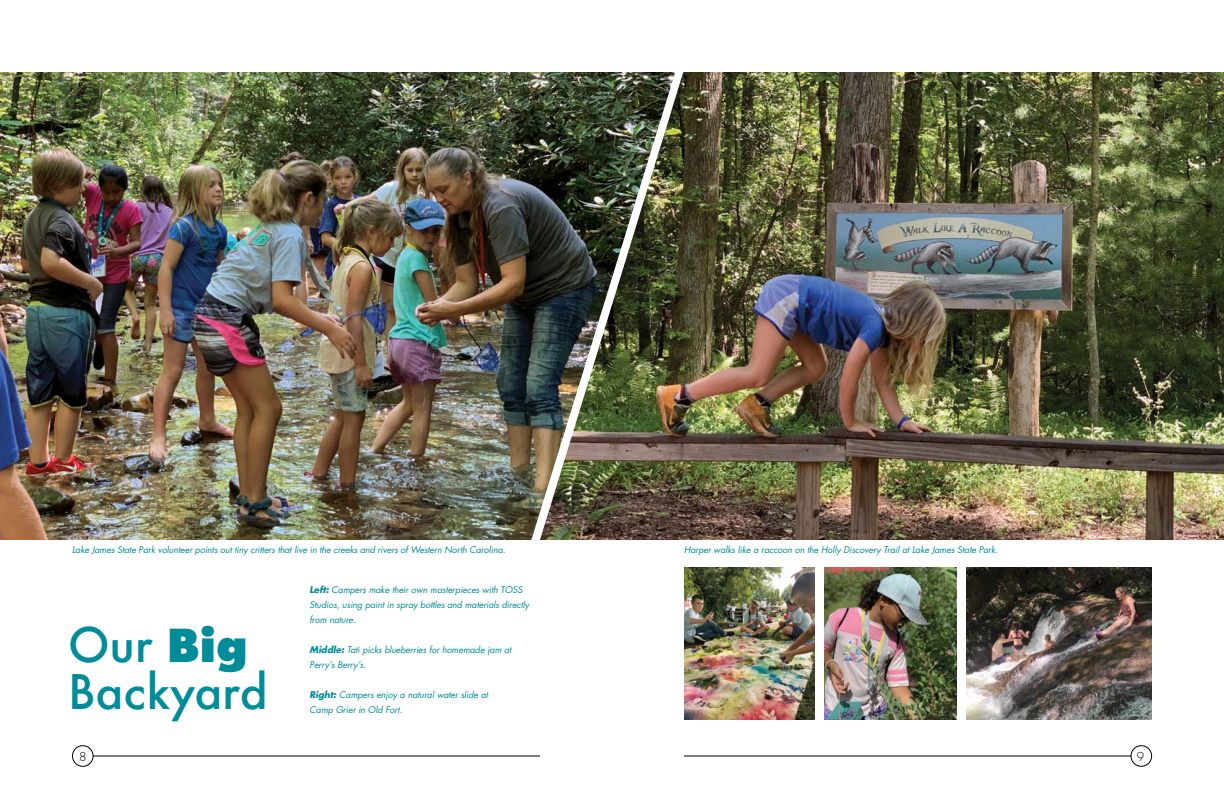
<style>
.page{position:relative;width:1224px;height:792px;background:#fff}
.page>*{position:absolute;margin:0;border:0;box-sizing:border-box;transform-origin:0 0}
.t1{font:500 46.6px/46.6px "Futura";color:#008c99}
.t2{font:300 12px "Futura";color:#000}
.t3{font:italic 9px/15px "Futura";letter-spacing:-.01em;color:#008c99}
.s1{font-weight:700}
.s2{font-family:"Futura BT";font-weight:900}
</style>
<div class="page">
<img style="left:824px;top:567px;width:133px;height:153px">
<img style="left:684px;top:567px;width:131px;height:153px">
<img style="left:0;top:72px;width:540px;height:468px">
<img style="left:540px;top:72px;width:684px;height:468px">
<hr style="left:93px;top:756px;width:447px;height:1px;background:#000">
<div style="left:72px;top:745px;width:21px;height:22px;border:1px solid #000;border-radius:50%"></div>
<hr style="left:684px;top:756px;width:447px;height:1px;background:#000">
<div style="left:1131px;top:745px;width:21px;height:22px;border:1px solid #000;border-radius:50%"></div>
<img style="left:966px;top:567px;width:186px;height:153px">
<p class="t3" style="left:72px;top:542px;width:435px">Lake James State Park volunteer points out tiny critters that live in the creeks and rivers of Western North Carolina.</p>
<p class="t3" style="left:684px;top:542px;width:316px">Harper walks like a raccoon on the Holly Discovery Trail at Lake James State Park.</p>
<p class="t3" style="left:310px;top:583px;width:221px"><span class="s1">Left:</span> Campers make their own masterpieces with TOSS<br>Studios, using paint in spray bottles and materials directly from nature.</p>
<p class="t3" style="left:310px;top:643px;width:203px"><span class="s1">Middle:</span> Tati picks blueberries for homemade jam at<br>Perry’s Berry’s.</p>
<p class="t3" style="left:310px;top:688px;width:180px"><span class="s1">Right:</span> Campers enjoy a natural water slide at<br>Camp Grier in Old Fort.</p>
<h1 class="t1" style="left:68px;top:621px;width:201px">Our <span class="s2">Big<br></span>Backyard</h1>
<h2 class="t2" style="left:79px;top:749px;width:9px">8</h2>
<h2 class="t2" style="left:1137px;top:749px;width:9px">9</h2>
</div>
